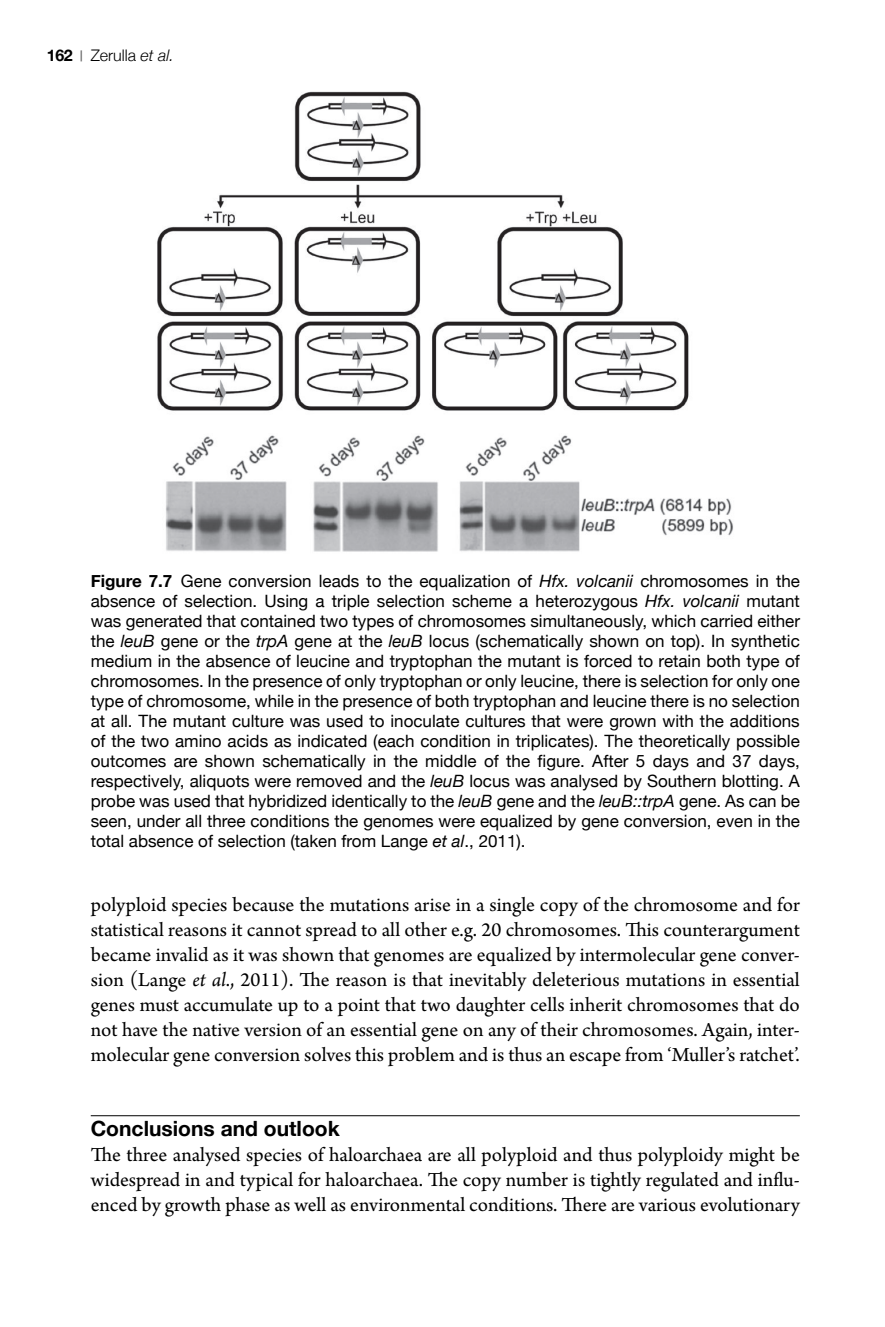
<style>
.page{position:relative;width:885px;height:1327px;background:#fff}
.page>*{position:absolute;margin:0;border:0;box-sizing:border-box;transform-origin:0 0}
.t1{font:21px/25px "Arno Pro";color:#000;text-align:justify}
.t2{font:700 21px "Helvetica Neue";color:#000}
.t3{font:17px/20px "Helvetica Neue";color:#000;text-align:justify}
.t4{font:300 16px "Helvetica Neue";color:#000}
.s1{font-weight:700}
.s2{font-weight:700;font-size:11px;color:#666}
.s3{font-style:italic}
</style>
<div class="page">
<hr style="left:91px;top:1115px;width:708px;height:1px;background:#000">
<img style="left:157px;top:91px;width:576px;height:461px">
<p class="t4" style="left:47px;top:43px;width:128px"><span class="s1">162</span> <span class="s2">|</span> Zerulla <span class="s3">et al.</span></p>
<p class="t3" style="left:91px;top:571px;width:710px"><span class="s1">Figure 7.7</span> Gene conversion leads to the equalization of <span class="s3">Hfx. volcanii</span> chromosomes in the absence of selection. Using a triple selection scheme a heterozygous <span class="s3">Hfx. volcanii</span> mutant was generated that contained two types of chromosomes simultaneously, which carried either the <span class="s3">leuB</span> gene or the <span class="s3">trpA</span> gene at the <span class="s3">leuB</span> locus (schematically shown on top). In synthetic medium in the absence of leucine and tryptophan the mutant is forced to retain both type of chromosomes. In the presence of only tryptophan or only leucine, there is selection for only one type of chromosome, while in the presence of both tryptophan and leucine there is no selection at all. The mutant culture was used to inoculate cultures that were grown with the additions of the two amino acids as indicated (each condition in triplicates). The theoretically possible outcomes are shown schematically in the middle of the figure. After 5 days and 37 days, respectively, aliquots were removed and the <span class="s3">leuB</span> locus was analysed by Southern blotting. A probe was used that hybridized identically to the <span class="s3">leuB</span> gene and the <span class="s3">leuB::trpA</span> gene. As can be seen, under all three conditions the genomes were equalized by gene conversion, even in the total absence of selection (taken from Lange <span class="s3">et al</span>., 2011).</p>
<p class="t1" style="left:91px;top:893px;width:710px">polyploid species because the mutations arise in a single copy of the chromosome and for statistical reasons it cannot spread to all other e.g. 20 chromosomes. This counterargument became invalid as it was shown that genomes are equalized by intermolecular gene conver&shy;sion (Lange <span class="s3">et al</span>., 2011). The reason is that inevitably deleterious mutations in essential genes must accumulate up to a point that two daughter cells inherit chromosomes that do not have the native version of an essential gene on any of their chromosomes. Again, inter&shy;molecular gene conversion solves this problem and is thus an escape from ‘Muller’s ratchet’.</p>
<p class="t2" style="left:91px;top:1112px;width:250px">Conclusions and outlook</p>
<p class="t1" style="left:91px;top:1143px;width:710px">The three analysed species of haloarchaea are all polyploid and thus polyploidy might be widespread in and typical for haloarchaea. The copy number is tightly regulated and influ&shy;enced by growth phase as well as environmental conditions. There are various evolutionary</p>
</div>
